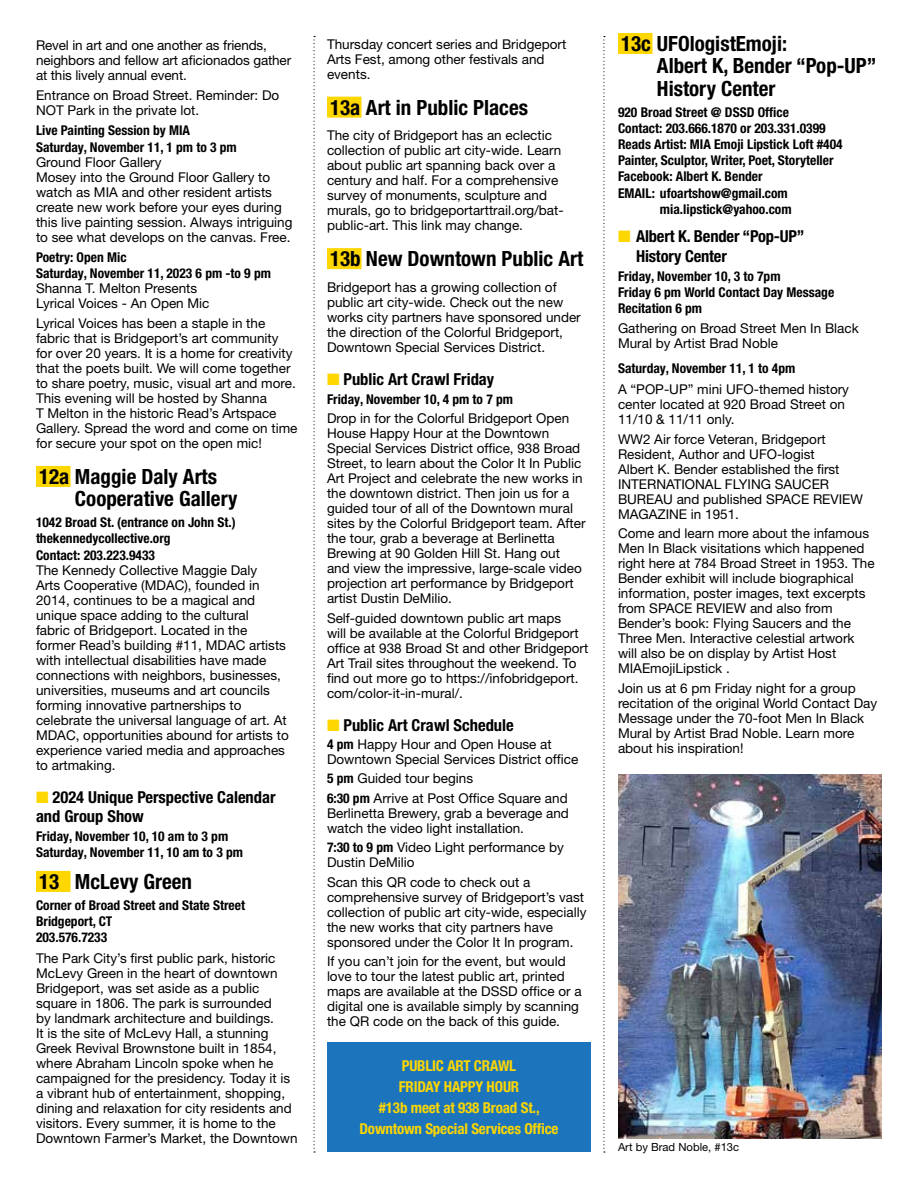
<style>
.page{position:relative;width:918px;height:1188px;background:#fff}
.page>*{position:absolute;margin:0;border:0;box-sizing:border-box;transform-origin:0 0}
.t1{font:700 condensed 21px/22.5px "Helvetica Neue LT Pro";color:#000}
.t2{font:700 condensed 16.5px/19.5px "Helvetica Neue LT Pro";color:#000}
.t3{font:700 condensed 15px/21px "Helvetica Neue LT Pro";letter-spacing:-.01em;color:#fed600;text-align:center}
.t4{font:13.5px/15px "Helvetica Neue LT Pro";color:#000}
.t5{font:700 condensed 13.5px/16.2px "Helvetica Neue LT Pro";color:#000}
.t6{font:11.25px "Helvetica Neue LT Pro";color:#000}
.s1{color:#fed600}
.s2{font-weight:700;font-stretch:condensed}
</style>
<div class="page">
<div style="left:36px;top:466px;width:34px;height:21px;background:#fed600"></div>
<div style="left:36px;top:871px;width:34px;height:21px;background:#fed600"></div>
<div style="left:327px;top:97px;width:35px;height:21px;background:#fed600"></div>
<div style="left:327px;top:248px;width:35px;height:21px;background:#fed600"></div>
<div style="left:618px;top:33px;width:34px;height:21px;background:#fed600"></div>
<img style="left:618px;top:774px;width:264px;height:364px">
<svg style="left:314px;top:36px;width:1px;height:1117px"></svg>
<svg style="left:603px;top:36px;width:2px;height:1117px"></svg>
<div style="left:327px;top:1042px;width:264px;height:110px;background:#1c75bc"></div>
<p class="t4" style="left:36px;top:38px;width:257px">Revel in art and one another as friends, neighbors and fellow art aficionados gather at this lively annual event.</p>
<p class="t4" style="left:36px;top:87px;width:245px">Entrance on Broad Street. Reminder: Do<br>NOT Park in the private lot.</p>
<p class="t5" style="left:36px;top:122px;width:202px">Live Painting Session by MIA<br>Saturday, November 11, 1 pm to 3 pm</p>
<p class="t4" style="left:36px;top:154px;width:258px">Ground Floor Gallery<br>Mosey into the Ground Floor Gallery to watch as MIA and other resident artists create new work before your eyes during this live painting session. Always intriguing to see what develops on the canvas. Free.</p>
<p class="t5" style="left:36px;top:249px;width:236px">Poetry: Open Mic<br>Saturday, November 11, 2023 6 pm -to 9 pm</p>
<p class="t4" style="left:36px;top:281px;width:175px">Shanna T. Melton Presents<br>Lyrical Voices - An Open Mic</p>
<p class="t4" style="left:36px;top:315px;width:263px">Lyrical Voices has been a staple in the fabric that is Bridgeport’s art community for over 20 years. It is a home for creativity that the poets built. We will come together to share poetry, music, visual art and more.<br>This evening will be hosted by Shanna<br>T Melton in the historic Read’s Artspace Gallery. Spread the word and come on time for secure your spot on the open mic!</p>
<h1 class="t1" style="left:75px;top:465px;width:164px;text-indent:-36px">12a Maggie Daly Arts<br>Cooperative Gallery</h1>
<p class="t5" style="left:36px;top:514px;width:201px">1042 Broad St. (entrance on John St.) thekennedycollective.org<br>Contact: 203.223.9433</p>
<p class="t4" style="left:36px;top:562px;width:254px">The Kennedy Collective Maggie Daly<br>Arts Cooperative (MDAC), founded in 2014, continues to be a magical and unique space adding to the cultural<br>fabric of Bridgeport. Located in the former Read’s building #11, MDAC artists with intellectual disabilities have made connections with neighbors, businesses, universities, museums and art councils forming innovative partnerships to celebrate the universal language of art. At MDAC, opportunities abound for artists to experience varied media and approaches to artmaking.</p>
<p class="t2" style="left:36px;top:787px;width:241px"><span class="s1">■</span> 2024 Unique Perspective Calendar and Group Show</p>
<p class="t5" style="left:36px;top:828px;width:209px">Friday, November 10, 10 am to 3 pm<br>Saturday, November 11, 10 am to 3 pm</p>
<h1 class="t1" style="left:39px;top:870px;width:155px">13 McLevy Green</h1>
<p class="t5" style="left:36px;top:897px;width:211px">Corner of Broad Street and State Street<br>Bridgeport, CT<br>203.576.7233</p>
<p class="t4" style="left:36px;top:950px;width:263px">The Park City’s first public park, historic McLevy Green in the heart of downtown Bridgeport, was set aside as a public square in 1806. The park is surrounded<br>by landmark architecture and buildings.<br>It is the site of McLevy Hall, a stunning Greek Revival Brownstone built in 1854, where Abraham Lincoln spoke when he campaigned for the presidency. Today it is a vibrant hub of entertainment, shopping, dining and relaxation for city residents and visitors. Every summer, it is home to the Downtown Farmer’s Market, the Downtown</p>
<p class="t4" style="left:327px;top:36px;width:241px">Thursday concert series and Bridgeport<br>Arts Fest, among other festivals and events.</p>
<h1 class="t1" style="left:330px;top:96px;width:200px">13a Art in Public Places</h1>
<p class="t4" style="left:327px;top:128px;width:238px">The city of Bridgeport has an eclectic collection of public art city-wide. Learn about public art spanning back over a century and half. For a comprehensive survey of monuments, sculpture and murals, go to bridgeportarttrail.org/bat&shy;public-art. This link may change.</p>
<h1 class="t1" style="left:330px;top:248px;width:255px">13b New Downtown Public Art</h1>
<p class="t4" style="left:327px;top:279px;width:255px">Bridgeport has a growing collection of public art city-wide. Check out the new works city partners have sponsored under the direction of the Colorful Bridgeport, Downtown Special Services District.</p>
<p class="t2" style="left:327px;top:369px;width:169px"><span class="s1">■</span> Public Art Crawl Friday</p>
<p class="t5" style="left:327px;top:391px;width:188px">Friday, November 10, 4 pm to 7 pm</p>
<p class="t4" style="left:327px;top:411px;width:260px">Drop in for the Colorful Bridgeport Open House Happy Hour at the Downtown Special Services District office, 938 Broad Street, to learn about the Color It In Public Art Project and celebrate the new works in the downtown district. Then join us for a guided tour of all of the Downtown mural sites by the Colorful Bridgeport team. After the tour, grab a beverage at Berlinetta Brewing at 90 Golden Hill St. Hang out and view the impressive, large-scale video projection art performance by Bridgeport artist Dustin DeMilio.</p>
<p class="t4" style="left:327px;top:610px;width:263px">Self-guided downtown public art maps<br>will be available at the Colorful Bridgeport office at 938 Broad St and other Bridgeport Art Trail sites throughout the weekend. To find out more go to https://infobridgeport. com/color-it-in-mural/.</p>
<p class="t2" style="left:327px;top:715px;width:188px"><span class="s1">■</span> Public Art Crawl Schedule</p>
<p class="t4" style="left:327px;top:736px;width:253px"><span class="s2">4 pm</span> Happy Hour and Open House at<br>Downtown Special Services District office</p>
<p class="t4" style="left:327px;top:768px;width:242px;line-height:19.5px"><span class="s2">5 pm</span> Guided tour begins<br><span class="s2">6:30 pm</span> Arrive at Post Office Square and</p>
<p class="t4" style="left:327px;top:805px;width:243px">Berlinetta Brewery, grab a beverage and watch the video light installation.</p>
<p class="t4" style="left:327px;top:840px;width:238px"><span class="s2">7:30 to 9 pm</span> Video Light performance by<br>Dustin DeMilio</p>
<p class="t4" style="left:327px;top:874px;width:261px">Scan this QR code to check out a comprehensive survey of Bridgeport’s vast collection of public art city-wide, especially the new works that city partners have sponsored under the Color It In program.</p>
<p class="t4" style="left:327px;top:954px;width:256px">If you can’t join for the event, but would love to tour the latest public art, printed maps are available at the DSSD office or a digital one is available simply by scanning the QR code on the back of this guide.</p>
<p class="t3" style="left:360px;top:1055px;width:200px">PUBLIC ART CRAWL<br>FRIDAY HAPPY HOUR<br>#13b meet at 938 Broad St.,<br>Downtown Special Services Office</p>
<h1 class="t1" style="left:657px;top:32px;width:221px;text-indent:-36px">13c UFOlogistEmoji:<br>Albert K, Bender “Pop-UP”<br>History Center</h1>
<p class="t5" style="left:618px;top:104px;width:172px">920 Broad Street @ DSSD Office</p>
<p class="t5" style="left:618px;top:120px;width:209px">Contact: 203.666.1870 or 203.331.0399</p>
<p class="t5" style="left:618px;top:136px;width:226px">Reads Artist: MIA Emoji Lipstick Loft #404</p>
<p class="t5" style="left:618px;top:152px;width:217px">Painter, Sculptor, Writer, Poet, Storyteller</p>
<p class="t5" style="left:618px;top:169px;width:146px">Facebook: Albert K. Bender</p>
<p class="t5" style="left:618px;top:185px;width:171px">EMAIL: ufoartshow@gmail.com</p>
<p class="t5" style="left:660px;top:201px;width:133px">mia.lipstick@yahoo.com</p>
<p class="t2" style="left:636px;top:227px;width:170px;text-indent:-18px"><span class="s1">■</span> Albert K. Bender “Pop-UP”<br>History Center</p>
<p class="t5" style="left:618px;top:268px;width:218px">Friday, November 10, 3 to 7pm<br>Friday 6 pm World Contact Day Message<br>Recitation 6 pm</p>
<p class="t4" style="left:618px;top:320px;width:242px">Gathering on Broad Street Men In Black<br>Mural by Artist Brad Noble</p>
<p class="t5" style="left:618px;top:360px;width:179px">Saturday, November 11, 1 to 4pm</p>
<p class="t4" style="left:618px;top:382px;width:233px">A “POP-UP” mini UFO-themed history center located at 920 Broad Street on<br>11/10 &amp; 11/11 only.</p>
<p class="t4" style="left:618px;top:431px;width:247px">WW2 Air force Veteran, Bridgeport<br>Resident, Author and UFO-logist<br>Albert K. Bender established the first<br>INTERNATIONAL FLYING SAUCER<br>BUREAU and published SPACE REVIEW<br>MAGAZINE in 1951.</p>
<p class="t4" style="left:618px;top:526px;width:258px">Come and learn more about the infamous Men In Black visitations which happened right here at 784 Broad Street in 1953. The Bender exhibit will include biographical information, poster images, text excerpts from SPACE REVIEW and also from Bender’s book: Flying Saucers and the Three Men. Interactive celestial artwork will also be on display by Artist Host MIAEmojiLipstick .</p>
<p class="t4" style="left:618px;top:680px;width:261px">Join us at 6 pm Friday night for a group recitation of the original World Contact Day Message under the 70-foot Men In Black Mural by Artist Brad Noble. Learn more about his inspiration!</p>
<p class="t6" style="left:618px;top:1140px;width:123px">Art by Brad Noble, #13c</p>
</div>
